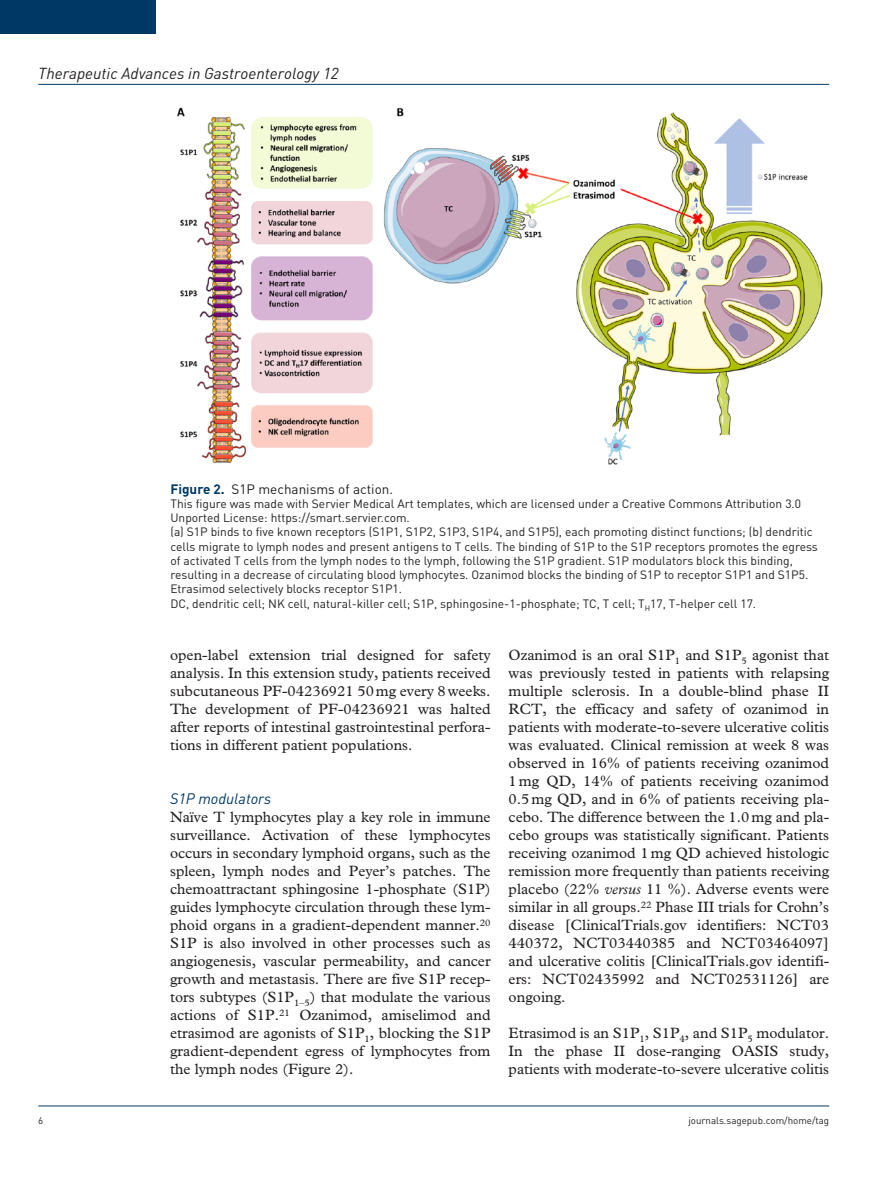
<style>
.page{position:relative;width:893px;height:1191px;background:#fff}
.page>*{position:absolute;margin:0;border:0;box-sizing:border-box;transform-origin:0 0}
.t1{font:italic 15.75px "DIN";color:#231f20}
.t2{font:15px/18px "Plantin Std";color:#231f20;text-align:justify}
.t3{font:italic 15px "DIN";color:#003865}
.t4{font:13.5px "DIN";color:#231f20}
.t5{font:12px/14.2px "DIN";color:#231f20}
.t6{font:9.75px "DIN";color:#231f20}
.s1{font-weight:700;color:#003865}
.s2{font-style:italic}
</style>
<div class="page">
<hr style="left:38px;top:84px;width:791px;height:1px;background:#003865">
<hr style="left:38px;top:1105px;width:791px;height:1px;background:#003865">
<div style="left:0;top:0;width:155px;height:34px;background:#003865"></div>
<img style="left:177px;top:107px;width:646px;height:358px">
<p class="t1" style="left:38px;top:63px;width:302px">Therapeutic Advances in Gastroenterology 12</p>
<p class="t4" style="left:170px;top:480px;width:224px"><span class="s1">Figure 2.</span> S1P mechanisms of action.</p>
<p class="t5" style="left:170px;top:496px;width:649px">This figure was made with Servier Medical Art templates, which are licensed under a Creative Commons Attribution 3.0<br>Unported License: https://smart.servier.com.<br>(a) S1P binds to five known receptors (S1P1, S1P2, S1P3, S1P4, and S1P5), each promoting distinct functions; (b) dendritic cells migrate to lymph nodes and present antigens to T cells. The binding of S1P to the S1P receptors promotes the egress of activated T cells from the lymph nodes to the lymph, following the S1P gradient. S1P modulators block this binding, resulting in a decrease of circulating blood lymphocytes. Ozanimod blocks the binding of S1P to receptor S1P1 and S1P5.<br>Etrasimod selectively blocks receptor S1P1.<br>DC, dendritic cell; NK cell, natural-killer cell; S1P, sphingosine-1-phosphate; TC, T cell; T<sub>H</sub>17, T-helper cell 17.</p>
<p class="t2" style="left:170px;top:646px;width:322px">open-label extension trial designed for safety analysis. In this extension study, patients received subcutaneous PF-04236921 50mg every 8weeks.<br>The development of PF-04236921 was halted after reports of intestinal gastrointestinal perfora&shy;tions in different patient populations.</p>
<p class="t3" style="left:170px;top:789px;width:103px">S1P modulators</p>
<p class="t2" style="left:170px;top:808px;width:322px">Naïve T lymphocytes play a key role in immune surveillance. Activation of these lymphocytes occurs in secondary lymphoid organs, such as the spleen, lymph nodes and Peyer’s patches. The chemoattractant sphingosine 1-phosphate (S1P) guides lymphocyte circulation through these lym&shy;phoid organs in a gradient-dependent manner.<sup>20<br></sup>S1P is also involved in other processes such as angiogenesis, vascular permeability, and cancer growth and metastasis. There are five S1P recep&shy;tors subtypes (S1P<sub>1–5</sub>) that modulate the various actions of S1P.<sup>21</sup> Ozanimod, amiselimod and etrasimod are agonists of S1P<sub>1</sub>, blocking the S1P gradient-dependent egress of lymphocytes from the lymph nodes (Figure 2).</p>
<p class="t2" style="left:509px;top:646px;width:322px">Ozanimod is an oral S1P<sub>1</sub> and S1P<sub>5</sub> agonist that was previously tested in patients with relapsing multiple sclerosis. In a double-blind phase II RCT, the efficacy and safety of ozanimod in patients with moderate-to-severe ulcerative colitis was evaluated. Clinical remission at week 8 was observed in 16% of patients receiving ozanimod 1mg QD, 14% of patients receiving ozanimod 0.5mg QD, and in 6% of patients receiving pla&shy;cebo. The difference between the 1.0mg and pla&shy;cebo groups was statistically significant. Patients receiving ozanimod 1mg QD achieved histologic remission more frequently than patients receiving placebo (22% <span class="s2">versus</span> 11 %). Adverse events were similar in all groups.<sup>22</sup> Phase III trials for Crohn’s disease [ClinicalTrials.gov identifiers: NCT03<br>440372, NCT03440385 and NCT03464097] and ulcerative colitis [ClinicalTrials.gov identifi&shy;ers: NCT02435992 and NCT02531126] are ongoing.</p>
<p class="t2" style="left:509px;top:1024px;width:322px">Etrasimod is an S1P<sub>1</sub>, S1P<sub>4</sub>, and S1P<sub>5</sub> modulator.<br>In the phase II dose-ranging OASIS study, patients with moderate-to-severe ulcerative colitis</p>
<p class="t6" style="left:38px;top:1114px;width:7px">6</p>
<p class="t6" style="left:688px;top:1114px;width:142px">journals.sagepub.com/home/tag</p>
</div>
